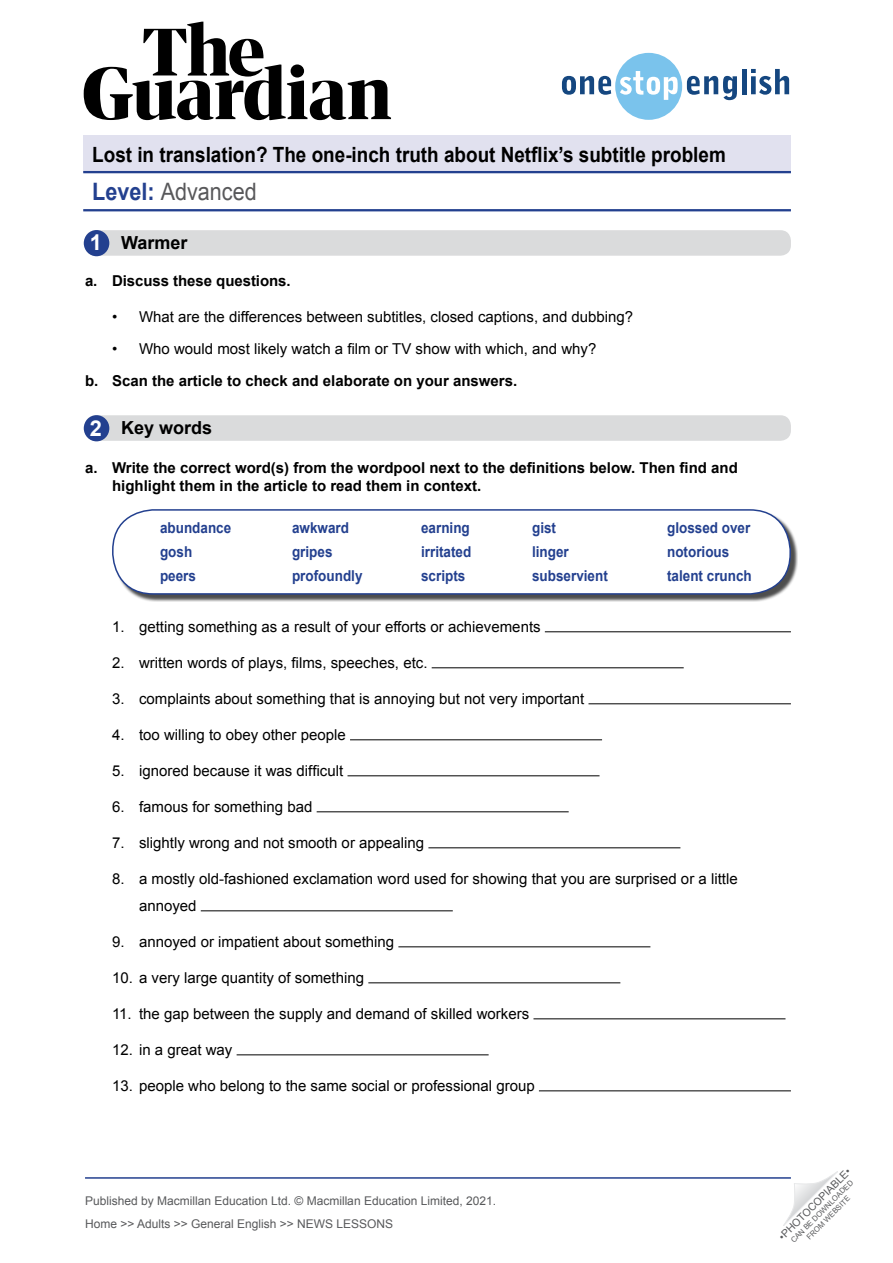
<style>
.page{position:relative;width:893px;height:1263px;background:#fff}
.page>*{position:absolute;margin:0;border:0;box-sizing:border-box;transform-origin:0 0}
.t1{font:24px "Arial";color:#58585a;scale:.9 1}
.WS__Exercise_title{font:700 21.9px "Arial";color:#fff}
.t2{font:700 21px "Arial";color:#000;scale:.9 1}
.WS__Exercise_title-2{font:700 18px "Arial";color:#000}
.WS__Body_text_number{font:15px/27px "Arial";color:#000}
.t3{font:700 15px/18px "Arial";color:#000}
.TN__Body_text{font:700 15px "Arial";color:#23408f;scale:.9 1}
.t4{font:12px/23px "Arial";color:#58595b}
.t5{font:10.5px "Arial";color:#58595b}
.t6{font:7.5px/9px "Arial";color:#58595b;text-align:center}
.s1{font-weight:700;color:#23408f}
</style>
<div class="page">
<svg style="left:84px;top:22px;width:307px;height:98px"></svg>
<svg style="left:562px;top:53px;width:175px;height:67px"></svg>
<hr style="left:742px;top:69px;width:4px;height:25px;background:#154780">
<svg style="left:751px;top:69px;width:38px;height:26px"></svg>
<svg style="left:783px;top:1171px;width:55px;height:55px"></svg>
<div style="left:83px;top:136px;width:708px;height:37px;background:#e1e1ef"></div>
<hr style="left:83px;top:171px;width:708px;height:2px;background:#23408f">
<hr style="left:83px;top:209px;width:708px;height:2px;background:#23408f">
<hr style="left:85px;top:1177px;width:706px;height:2px;background:#23408f">
<div style="left:85px;top:230px;width:706px;height:26px;background:#dadbdc;border-radius:10px"></div>
<div style="left:85px;top:415px;width:706px;height:26px;background:#dadbdc;border-radius:10px"></div>
<div style="left:114px;top:511px;width:684px;height:91px;background:#000;opacity:.7"></div>
<div style="left:113px;top:510px;width:677px;height:84px;background:#fff;border-radius:40px"></div>
<div style="left:112px;top:509px;width:679px;height:86px;border:2px solid #23408f;border-radius:40px"></div>
<hr style="left:545px;top:631px;width:246px;height:1px;background:#000">
<hr style="left:432px;top:667px;width:252px;height:1px;background:#000">
<hr style="left:588px;top:703px;width:203px;height:1px;background:#000">
<hr style="left:350px;top:739px;width:252px;height:1px;background:#000">
<hr style="left:347px;top:775px;width:252px;height:1px;background:#000">
<hr style="left:317px;top:811px;width:252px;height:1px;background:#000">
<hr style="left:428px;top:847px;width:252px;height:1px;background:#000">
<hr style="left:201px;top:910px;width:252px;height:1px;background:#000">
<hr style="left:398px;top:946px;width:252px;height:1px;background:#000">
<hr style="left:368px;top:982px;width:252px;height:1px;background:#000">
<hr style="left:533px;top:1018px;width:252px;height:1px;background:#000">
<hr style="left:237px;top:1054px;width:252px;height:1px;background:#000">
<hr style="left:539px;top:1090px;width:252px;height:1px;background:#000">
<div style="left:84px;top:230px;width:25px;height:26px;background:#23408f;border-radius:50%"></div>
<div style="left:84px;top:415px;width:25px;height:26px;background:#23408f;border-radius:50%"></div>
<h3 class="t2" style="left:92px;top:141px;width:705px">Lost in translation? The one-inch truth about Netflix’s subtitle problem</h3>
<h1 class="t1" style="left:92px;top:176px;width:184px"><span class="s1">Level:</span> Advanced</h1>
<p class="WS__Exercise_title-2" style="left:121px;top:231px;width:68px">Warmer</p>
<p class="t3" style="left:85px;top:273px;width:207px">a. Discuss these questions.</p>
<p class="WS__Body_text_number" style="left:112px;top:304px;width:523px">• What are the differences between subtitles, closed captions, and dubbing?</p>
<p class="WS__Body_text_number" style="left:112px;top:335px;width:486px">• Who would most likely watch a film or TV show with which, and why?</p>
<p class="t3" style="left:85px;top:372px;width:434px">b. Scan the article to check and elaborate on your answers.</p>
<p class="WS__Exercise_title-2" style="left:121px;top:416px;width:93px">Key words</p>
<p class="t3" style="left:112px;top:459px;width:627px;text-indent:-27px">a. Write the correct word(s) from the wordpool next to the definitions below. Then find and highlight them in the article to read them in context.</p>
<p class="TN__Body_text" style="left:160px;top:518px;width:81px">abundance</p>
<p class="TN__Body_text" style="left:292px;top:518px;width:65px">awkward</p>
<p class="TN__Body_text" style="left:421px;top:518px;width:56px">earning</p>
<p class="TN__Body_text" style="left:532px;top:518px;width:28px">gist</p>
<p class="TN__Body_text" style="left:667px;top:518px;width:94px">glossed over</p>
<p class="TN__Body_text" style="left:160px;top:542px;width:37px">gosh</p>
<p class="TN__Body_text" style="left:292px;top:542px;width:47px">gripes</p>
<p class="TN__Body_text" style="left:421px;top:542px;width:57px">irritated</p>
<p class="TN__Body_text" style="left:532px;top:542px;width:42px">linger</p>
<p class="TN__Body_text" style="left:667px;top:542px;width:71px">notorious</p>
<p class="TN__Body_text" style="left:160px;top:566px;width:42px">peers</p>
<p class="TN__Body_text" style="left:292px;top:566px;width:80px">profoundly</p>
<p class="TN__Body_text" style="left:421px;top:566px;width:51px">scripts</p>
<p class="TN__Body_text" style="left:532px;top:566px;width:86px">subservient</p>
<p class="TN__Body_text" style="left:667px;top:566px;width:96px">talent crunch</p>
<p class="WS__Body_text_number" style="left:112px;top:613px;width:430px">1. getting something as a result of your efforts or achievements</p>
<p class="WS__Body_text_number" style="left:112px;top:649px;width:317px">2. written words of plays, films, speeches, etc.</p>
<p class="WS__Body_text_number" style="left:112px;top:685px;width:474px">3. complaints about something that is annoying but not very important</p>
<p class="WS__Body_text_number" style="left:112px;top:721px;width:235px">4. too willing to obey other people</p>
<p class="WS__Body_text_number" style="left:112px;top:757px;width:233px">5. ignored because it was difficult</p>
<p class="WS__Body_text_number" style="left:112px;top:793px;width:202px">6. famous for something bad</p>
<p class="WS__Body_text_number" style="left:112px;top:829px;width:314px">7. slightly wrong and not smooth or appealing</p>
<p class="WS__Body_text_number" style="left:139px;top:865px;width:600px;text-indent:-27px">8. a mostly old-fashioned exclamation word used for showing that you are surprised or a little annoyed</p>
<p class="WS__Body_text_number" style="left:112px;top:928px;width:284px">9. annoyed or impatient about something</p>
<p class="WS__Body_text_number" style="left:112px;top:964px;width:254px">10. a very large quantity of something</p>
<p class="WS__Body_text_number" style="left:112px;top:1000px;width:419px">11. the gap between the supply and demand of skilled workers</p>
<p class="WS__Body_text_number" style="left:112px;top:1036px;width:122px">12. in a great way</p>
<p class="WS__Body_text_number" style="left:112px;top:1072px;width:424px">13. people who belong to the same social or professional group</p>
<p class="WS__Exercise_title" style="left:90px;top:228px;width:14px">1</p>
<p class="WS__Exercise_title" style="left:90px;top:413px;width:14px">2</p>
<p class="t4" style="left:85px;top:1189px;width:413px">Published by Macmillan Education Ltd. © Macmillan Education Limited, 2021.<br>Home &gt;&gt; Adults &gt;&gt; General English &gt;&gt; NEWS LESSONS</p>
<p class="t5" style="left:776px;top:1233px;width:99px;rotate:-45deg">•PHOTOCOPIABLE•</p>
<p class="t6" style="left:789px;top:1238px;width:86px;rotate:-45deg">CAN BE DOWNLOADED<br>FROM WEBSITE</p>
</div>
